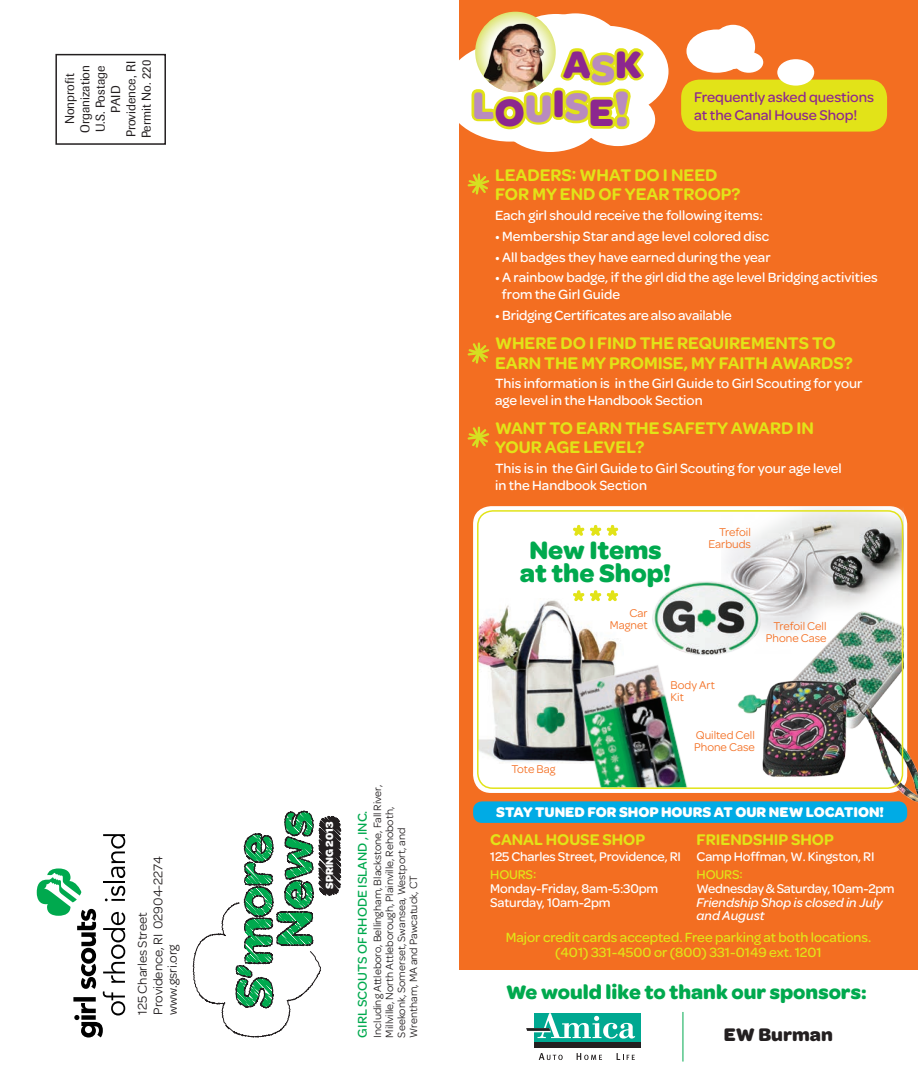
<style>
.page{position:relative;width:918px;height:1080px;background:#fff}
.page>*{position:absolute;margin:0;border:0;box-sizing:border-box;transform-origin:0 0}
.large_heading{font:700 40.8px "Omnes Girl Scouts";color:#b98bbe}
.large_heading-2{font:700 40.8px "Omnes Girl Scouts";color:#8c278f}
.Shop_-_captions{font:700 26.85px/23px "Omnes Girl Scouts";color:#00a94e;text-align:center}
.Fall_Prod_Sale_-_lar{font:700 21px "Omnes Girl Scouts";color:#00a94e}
.body_copy{font:700 19.5px "Omnes Girl Scouts";color:#231f20}
.ask_Louise_-_titles{font:600 18px/19.5px "Omnes Girl Scouts";color:#e2e318}
.Shop_-_subhead{font:600 16.5px "Omnes Girl Scouts";color:#e2e318}
.body_copy-2{font:500 15px/18px "Omnes Girl Scouts";color:#8c278f}
.t1{font:700 15px "Omnes Girl Scouts";color:#fff}
.ask_Louise_-_body_co{font:500 14.25px/16.5px "Omnes Girl Scouts";color:#fff}
.Shop_-_body_copy{font:500 14.25px/15px "Omnes Girl Scouts";color:#e2e318;text-align:center}
.Shop_-_body_copy-2{font:500 13.5px/14.2px "Omnes Girl Scouts";letter-spacing:-.01em;color:#fff}
.Shop_-_body_copy-3{font:italic 500 13.5px/13.8px "Omnes Girl Scouts";color:#fff}
.body_copy-3{font:13.5px "Omnes Girl Scouts";color:#231f20}
.t2{font:500 13.5px "Omnes Girl Scouts";color:#00a94e}
.t3{font:12.75px/15.3px "Imago";color:#231f20;text-align:center}
.Shop_-_captions-2{font:12px/12px "Omnes Girl Scouts";color:#f36e21;text-align:right}
.t4{font:11.25px/12px "Omnes Girl Scouts";color:#231f20}
.t5{font:700 11.1px "Omnes Girl Scouts";color:#fff}
.s1{color:#b98bbe}
.s2{color:#8c278f}
.s3{font-size:52.5px}
.s4{color:#e2e318}
.s5{font-style:normal;color:#e2e318}
.s6{font-style:normal}
</style>
<div class="page">
<div style="left:459px;top:0;width:459px;height:970px;background:#f36e21"></div>
<div style="left:473px;top:506px;width:434px;height:287px;background:#fff;border-radius:18px"></div>
<img style="left:721px;top:506px;width:182px;height:127px">
<div style="left:681px;top:80px;width:206px;height:52px;background:#e2e318;border-radius:18px"></div>
<svg style="left:37px;top:834px;width:88px;height:204px"></svg>
<div style="left:55px;top:54px;width:111px;height:91px;border:2px solid #231f20"></div>
<div style="left:534px;top:1013px;width:106px;height:30px;background:#00a891"></div>
<div style="left:534px;top:1043px;width:106px;height:5px;background:#231f20"></div>
<svg style="left:526px;top:1013px;width:109px;height:26px"></svg>
<svg style="left:539px;top:1053px;width:24px;height:7px"></svg>
<svg style="left:577px;top:1053px;width:25px;height:7px"></svg>
<svg style="left:617px;top:1053px;width:18px;height:7px"></svg>
<hr style="left:683px;top:1012px;width:1px;height:50px;background:#00a94e">
<svg style="left:193px;top:810px;width:149px;height:227px"></svg>
<div style="left:711px;top:25px;width:44px;height:44px;background:#fff;border-radius:50%"></div>
<div style="left:734px;top:52px;width:29px;height:21px;background:#fff;border-radius:50%"></div>
<div style="left:777px;top:59px;width:37px;height:27px;background:#fff;border-radius:50%"></div>
<div style="left:686px;top:29px;width:61px;height:44px;background:#fff;border-radius:50%"></div>
<div style="left:520px;top:13px;width:111px;height:110px;background:#fff;border-radius:50%"></div>
<div style="left:540px;top:26px;width:129px;height:91px;background:#fff;border-radius:50%"></div>
<div style="left:581px;top:93px;width:74px;height:53px;background:#fff;border-radius:50%"></div>
<div style="left:495px;top:65px;width:111px;height:87px;background:#fff;border-radius:50%"></div>
<div style="left:506px;top:14px;width:100px;height:74px;background:#fff;border-radius:50%"></div>
<div style="left:444px;top:42px;width:131px;height:100px;background:#fff;border-radius:50%"></div>
<svg style="left:469px;top:48px;width:175px;height:84px"></svg>
<img style="left:475px;top:16px;width:81px;height:76px">
<svg style="left:468px;top:173px;width:21px;height:22px"></svg>
<svg style="left:468px;top:343px;width:21px;height:21px"></svg>
<svg style="left:468px;top:427px;width:21px;height:21px"></svg>
<img style="left:480px;top:600px;width:138px;height:163px">
<img style="left:778px;top:594px;width:122px;height:56px">
<img style="left:737px;top:650px;width:181px;height:173px">
<img style="left:652px;top:576px;width:113px;height:85px">
<img style="left:571px;top:661px;width:116px;height:125px">
<div style="left:477px;top:510px;width:426px;height:279px;border:2px solid #e2e318;border-radius:15px"></div>
<svg style="left:607px;top:525px;width:11px;height:11px"></svg>
<svg style="left:590px;top:525px;width:11px;height:11px"></svg>
<svg style="left:573px;top:525px;width:11px;height:11px"></svg>
<svg style="left:607px;top:590px;width:11px;height:11px"></svg>
<svg style="left:590px;top:590px;width:11px;height:11px"></svg>
<svg style="left:573px;top:590px;width:11px;height:11px"></svg>
<div style="left:473px;top:801px;width:434px;height:22px;background:#00abe5;border-radius:9px"></div>
<p class="t3" style="left:123px;top:137px;width:78px;rotate:-90deg">Providence, RI</p>
<p class="t3" style="left:139px;top:138px;width:80px;rotate:-90deg">Permit No. 220</p>
<p class="t3" style="left:62px;top:133px;width:70px;rotate:-90deg">Nonprofit<br>Organization</p>
<p class="t3" style="left:93px;top:132px;width:68px;rotate:-90deg">U.S. Postage</p>
<p class="t3" style="left:108px;top:113px;width:29px;rotate:-90deg">PAID</p>
<p class="body_copy-3" style="left:149px;top:1015px;width:160px;rotate:-90deg">Providence, RI 02904-2274</p>
<p class="body_copy-3" style="left:133px;top:1015px;width:104px;rotate:-90deg">125 Charles Street</p>
<p class="body_copy-3" style="left:163px;top:1015px;width:72px;rotate:-90deg">www.gsri.org</p>
<p class="t5" style="left:321px;top:889px;width:68px;rotate:-90deg">SPRING 2013</p>
<p class="t4" style="left:371px;top:1038px;width:254px;rotate:-90deg">Including Attleboro, Bellingham, Blackstone, Fall River, Millville, North Attleborough, Plainville, Rehoboth, Seekonk, Somerset, Swansea, Westport, and Wrentham, MA and Pawcatuck, CT</p>
<p class="t2" style="left:353px;top:1038px;width:228px;rotate:-90deg">GIRL SCOUTS OF RHODE ISLAND , INC.</p>
<p class="large_heading-2" style="left:563px;top:34px;width:80px">A<span class="s1">S</span>K</p>
<p class="large_heading" style="left:472px;top:76px;width:159px">L<span class="s2">O</span>U<span class="s2">I</span>S<span class="s2">E</span><span class="s3">!</span></p>
<p class="body_copy-2" style="left:694px;top:88px;width:182px">Frequently asked questions at the Canal House Shop!</p>
<p class="ask_Louise_-_titles" style="left:495px;top:164px;width:247px">LEADERS: WHAT DO I NEED<br>FOR MY END OF YEAR TROOP?</p>
<p class="ask_Louise_-_body_co" style="left:495px;top:206px;width:269px">Each girl should receive the following items:</p>
<p class="ask_Louise_-_body_co" style="left:495px;top:227px;width:276px">• Membership Star and age level colored disc</p>
<p class="ask_Louise_-_body_co" style="left:495px;top:248px;width:277px">• All badges they have earned during the year</p>
<p class="ask_Louise_-_body_co" style="left:502px;top:269px;width:377px;text-indent:-7px">• A rainbow badge, if the girl did the age level Bridging activities from the Girl Guide</p>
<p class="ask_Louise_-_body_co" style="left:495px;top:306px;width:238px">• Bridging Certificates are also available</p>
<p class="ask_Louise_-_titles" style="left:495px;top:332px;width:359px">WHERE DO I FIND THE REQUIREMENTS TO<br>EARN THE MY PROMISE, MY FAITH AWARDS?</p>
<p class="ask_Louise_-_body_co" style="left:495px;top:375px;width:369px">This information is in the Girl Guide to Girl Scouting for your age level in the Handbook Section</p>
<p class="ask_Louise_-_titles" style="left:495px;top:417px;width:321px">WANT TO EARN THE SAFETY AWARD IN<br>YOUR AGE LEVEL?</p>
<p class="ask_Louise_-_body_co" style="left:495px;top:459px;width:348px">This is in the Girl Guide to Girl Scouting for your age level in the Handbook Section</p>
<p class="Shop_-_captions" style="left:520px;top:537px;width:153px">New Items at the Shop!</p>
<p class="Shop_-_captions-2" style="left:610px;top:606px;width:39px">Car<br>Magnet</p>
<p class="Shop_-_captions-2" style="left:709px;top:526px;width:44px">Trefoil<br>Earbuds</p>
<p class="Shop_-_captions-2" style="left:766px;top:619px;width:62px">Trefoil Cell<br>Phone Case</p>
<p class="Shop_-_captions-2" style="left:511px;top:762px;width:46px">Tote Bag</p>
<p class="Shop_-_captions-2" style="left:671px;top:679px;width:46px;text-align:left">Body Art<br>Kit</p>
<p class="Shop_-_captions-2" style="left:694px;top:728px;width:62px;text-align:left">Quilted Cell<br>Phone Case</p>
<p class="t1" style="left:496px;top:801px;width:389px">STAY TUNED FOR SHOP HOURS AT OUR NEW LOCATION!</p>
<p class="Shop_-_subhead" style="left:490px;top:828px;width:156px">CANAL HOUSE SHOP</p>
<p class="Shop_-_body_copy-2" style="left:490px;top:849px;width:192px">125 Charles Street, Providence, RI</p>
<p class="Shop_-_body_copy-2" style="left:490px;top:867px;width:170px"><span class="s4">HOURS:<br></span>Monday-Friday, 8am-5:30pm<br>Saturday, 10am-2pm</p>
<p class="Shop_-_body_copy" style="left:506px;top:929px;width:367px">Major credit cards accepted. Free parking at both locations. (401) 331-4500 or (800) 331-0149 ext. 1201</p>
<p class="Shop_-_subhead" style="left:697px;top:828px;width:139px">FRIENDSHIP SHOP</p>
<p class="Shop_-_body_copy-2" style="left:697px;top:849px;width:179px">Camp Hoffman, W. Kingston, RI</p>
<p class="Shop_-_body_copy-3" style="left:697px;top:867px;width:200px"><span class="s5">HOURS:<br></span><span class="s6">Wednesday &amp; Saturday, 10am-2pm<br></span>Friendship Shop is closed in July and August</p>
<p class="Fall_Prod_Sale_-_lar" style="left:506px;top:976px;width:362px">We would like to thank our sponsors:</p>
<p class="body_copy" style="left:724px;top:1020px;width:110px">EW Burman</p>
</div>
